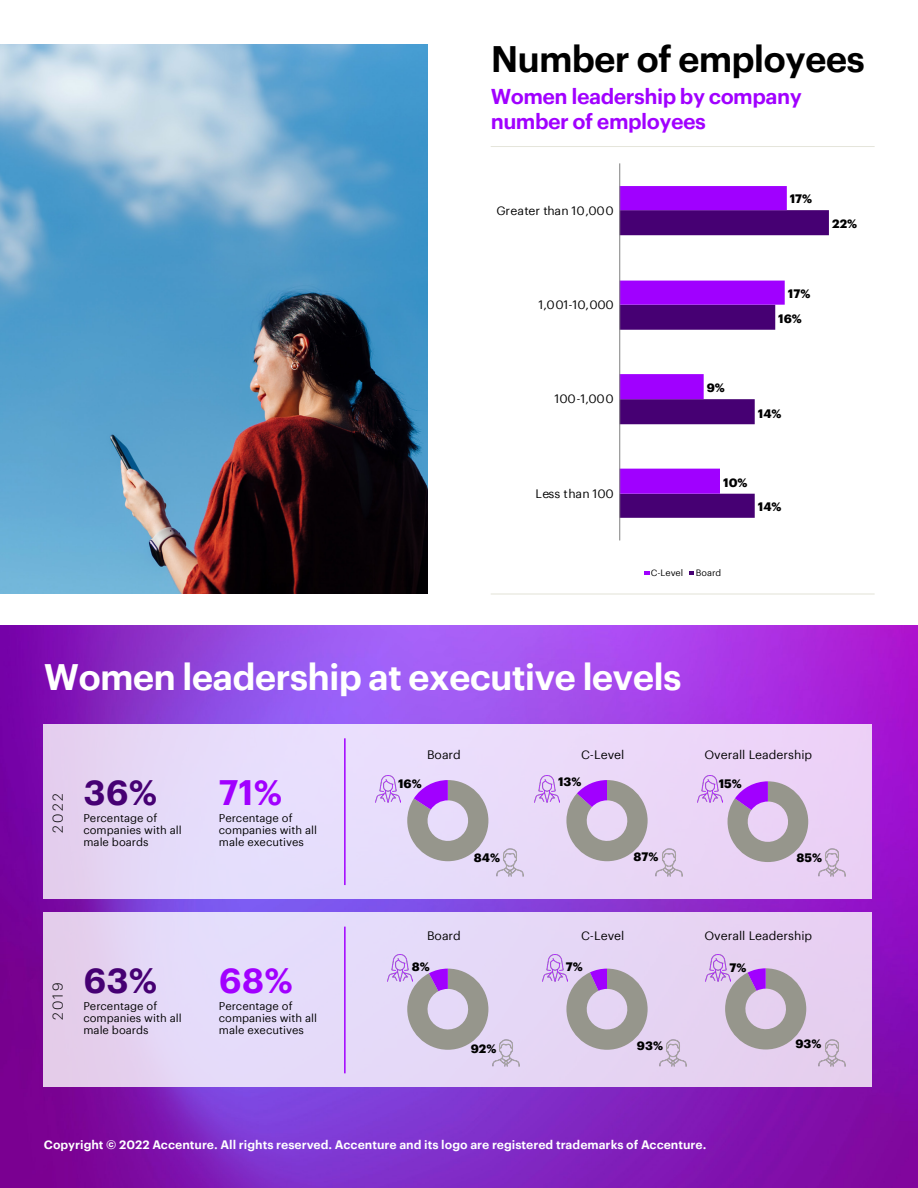
<style>
.page{position:relative;width:918px;height:1188px;background:#fff}
.page>*{position:absolute;margin:0;border:0;box-sizing:border-box;transform-origin:0 0}
.t1{font:600 36px "Graphik";letter-spacing:-.025em;color:#fff}
.t2{font:600 36px "Graphik";letter-spacing:-.025em;color:#000}
.t3{font:600 34.5px "Graphik";color:#460073}
.t4{font:600 34.5px "Graphik";color:#a100ff}
.t5{font:600 21px/25.2px "Graphik";letter-spacing:-.025em;color:#a100ff}
.t6{font:300 14.1px "Graphik";letter-spacing:.165em;color:#000}
.t7{font:12px "Graphik";color:#000}
.t8{font:600 12px "Graphik";color:#fff}
.t9{font:700 12px "Graphik";color:#000}
.t10{font:10.95px/11.9px "Graphik";color:#000}
.t11{font:9px "Graphik";color:#000}
</style>
<div class="page">
<img style="left:0;top:625px;width:918px;height:563px">
<img style="left:0;top:44px;width:427px;height:550px">
<div style="left:44px;top:724px;width:828px;height:175px;background:#e8daf9"></div>
<div style="left:44px;top:913px;width:828px;height:174px;background:#e5d7f6"></div>
<hr style="left:344px;top:738px;width:2px;height:147px;background:#a100ff">
<hr style="left:344px;top:927px;width:2px;height:146px;background:#a100ff">
<svg style="left:407px;top:780px;width:81px;height:81px"></svg>
<svg style="left:566px;top:780px;width:82px;height:81px"></svg>
<svg style="left:728px;top:781px;width:80px;height:81px"></svg>
<img style="left:496px;top:849px;width:27px;height:27px">
<img style="left:375px;top:776px;width:25px;height:27px">
<img style="left:655px;top:849px;width:27px;height:27px">
<img style="left:534px;top:776px;width:25px;height:27px">
<img style="left:818px;top:849px;width:27px;height:27px">
<img style="left:697px;top:776px;width:25px;height:27px">
<svg style="left:407px;top:969px;width:81px;height:81px"></svg>
<svg style="left:566px;top:969px;width:82px;height:81px"></svg>
<svg style="left:725px;top:968px;width:81px;height:82px"></svg>
<img style="left:493px;top:1040px;width:27px;height:27px">
<img style="left:388px;top:955px;width:25px;height:27px">
<img style="left:659px;top:1040px;width:27px;height:27px">
<img style="left:542px;top:955px;width:25px;height:27px">
<img style="left:818px;top:1040px;width:27px;height:27px">
<img style="left:705px;top:955px;width:25px;height:27px">
<svg style="left:620px;top:210px;width:209px;height:308px"></svg>
<svg style="left:620px;top:186px;width:167px;height:308px"></svg>
<hr style="left:619px;top:163px;width:1px;height:377px;background:#7f7f7f">
<svg style="left:644px;top:571px;width:5px;height:4px"></svg>
<svg style="left:690px;top:571px;width:4px;height:4px"></svg>
<hr style="left:491px;top:146px;width:384px;height:1px;background:#e5e5db">
<hr style="left:491px;top:593px;width:384px;height:2px;background:#e5e5db">
<h1 class="t2" style="left:491px;top:31px;width:376px">Number of employees</h1>
<h3 class="t5" style="left:491px;top:82px;width:313px">Women leadership by company number of employees</h3>
<p class="t7" style="left:496px;top:202px;width:119px">Greater than 10,000</p>
<p class="t7" style="left:539px;top:295px;width:77px">1,001-10,000</p>
<p class="t7" style="left:555px;top:390px;width:61px">100-1,000</p>
<p class="t7" style="left:536px;top:484px;width:80px">Less than 100</p>
<p class="t9" style="left:790px;top:190px;width:24px">17%</p>
<p class="t9" style="left:832px;top:215px;width:26px">22%</p>
<p class="t9" style="left:707px;top:379px;width:20px">9%</p>
<p class="t9" style="left:788px;top:284px;width:24px">17%</p>
<p class="t9" style="left:778px;top:309px;width:25px">16%</p>
<p class="t9" style="left:758px;top:404px;width:25px">14%</p>
<p class="t9" style="left:723px;top:473px;width:26px">10%</p>
<p class="t9" style="left:758px;top:497px;width:25px">14%</p>
<p class="t11" style="left:651px;top:566px;width:34px">C-Level</p>
<p class="t11" style="left:696px;top:566px;width:27px">Board</p>
<h1 class="t1" style="left:44px;top:650px;width:639px">Women leadership at executive levels</h1>
<p class="t6" style="left:47px;top:833px;width:41px;rotate:-90deg">2022</p>
<h2 class="t3" style="left:83px;top:766px;width:75px">36%</h2>
<p class="t10" style="left:83px;top:811px;width:100px">Percentage of companies with all male boards</p>
<h2 class="t4" style="left:219px;top:766px;width:65px">71%</h2>
<p class="t10" style="left:219px;top:811px;width:100px">Percentage of companies with all male executives</p>
<p class="t6" style="left:47px;top:1020px;width:39px;rotate:-90deg">2019</p>
<h2 class="t3" style="left:83px;top:954px;width:75px">63%</h2>
<p class="t10" style="left:83px;top:1000px;width:100px">Percentage of companies with all male boards</p>
<h2 class="t4" style="left:219px;top:954px;width:75px">68%</h2>
<p class="t10" style="left:219px;top:1000px;width:100px">Percentage of companies with all male executives</p>
<p class="t7" style="left:427px;top:746px;width:35px">Board</p>
<p class="t7" style="left:581px;top:746px;width:45px">C-Level</p>
<p class="t7" style="left:704px;top:746px;width:109px">Overall Leadership</p>
<p class="t9" style="left:398px;top:775px;width:25px">16%</p>
<p class="t9" style="left:474px;top:848px;width:28px">84%</p>
<p class="t9" style="left:558px;top:772px;width:25px">13%</p>
<p class="t9" style="left:634px;top:848px;width:26px">87%</p>
<p class="t9" style="left:719px;top:775px;width:25px">15%</p>
<p class="t9" style="left:796px;top:848px;width:27px">85%</p>
<p class="t7" style="left:427px;top:927px;width:35px">Board</p>
<p class="t7" style="left:581px;top:927px;width:45px">C-Level</p>
<p class="t7" style="left:704px;top:927px;width:109px">Overall Leadership</p>
<p class="t9" style="left:412px;top:958px;width:19px">8%</p>
<p class="t9" style="left:471px;top:1039px;width:27px">92%</p>
<p class="t9" style="left:566px;top:958px;width:19px">7%</p>
<p class="t9" style="left:637px;top:1037px;width:28px">93%</p>
<p class="t9" style="left:730px;top:959px;width:19px">7%</p>
<p class="t9" style="left:795px;top:1035px;width:28px">93%</p>
<p class="t8" style="left:44px;top:1136px;width:664px">Copyright © 2022 Accenture. All rights reserved. Accenture and its logo are registered trademarks of Accenture.</p>
</div>
